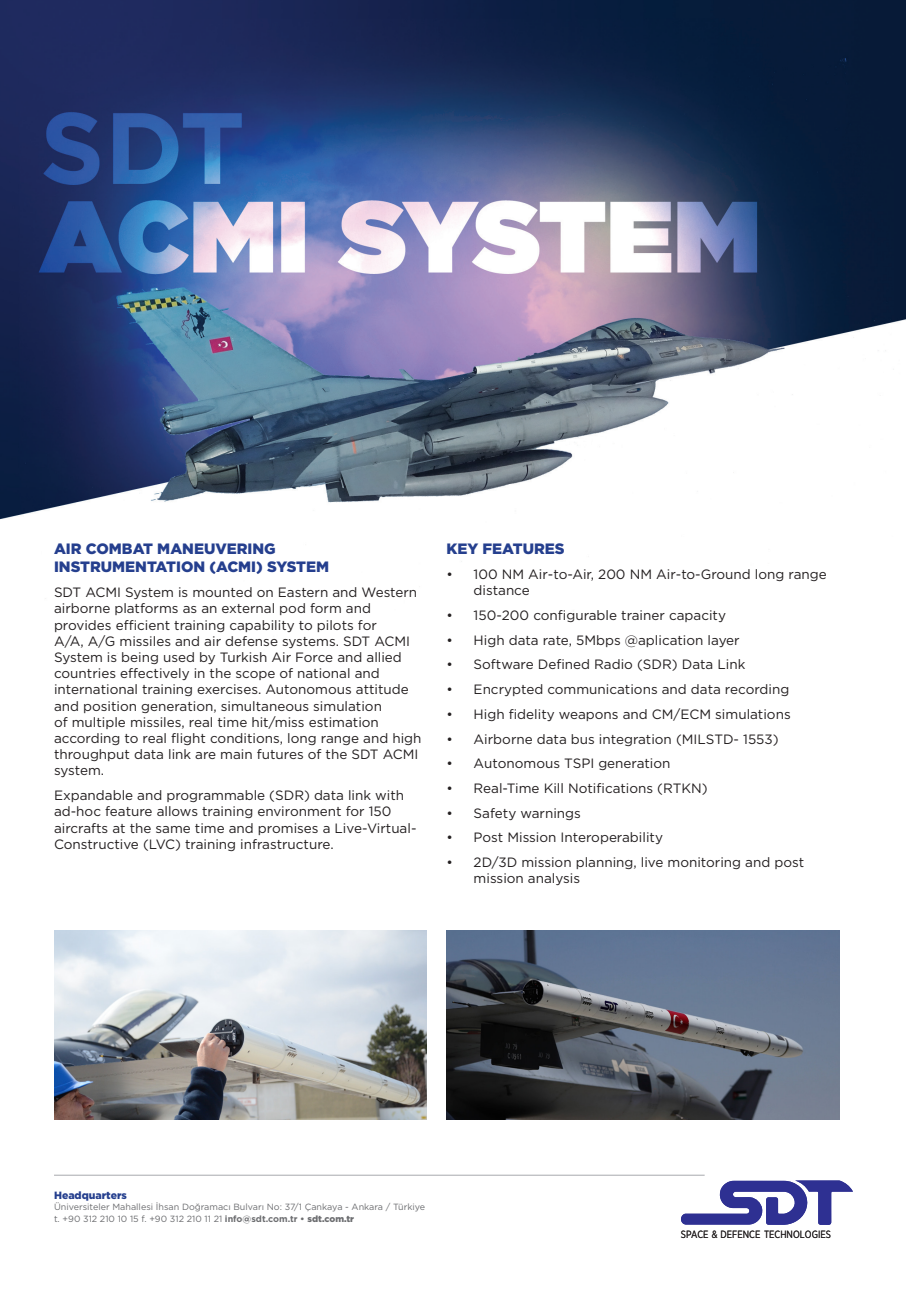
<style>
.page{position:relative;width:906px;height:1289px;background:#fff}
.page>*{position:absolute;margin:0;border:0;box-sizing:border-box;transform-origin:0 0}
.t1{font:900 15px/18px "Gotham";color:#253f8e}
.t2{font:13.5px/16.2px "Gotham";color:#231f20}
.t3{font:10.5px "Gotham Narrow";color:#231f20;scale:.9 1}
.t4{font:900 10.5px "Gotham";color:#253f8e}
.t5{font:9px/12.6px "Gotham";color:#6c6d70}
.s1{font-weight:700}
.s2{font-weight:900}
</style>
<div class="page">
<img style="left:0;top:0;width:906px;height:1225px">
<img style="left:54px;top:930px;width:372px;height:189px">
<img style="left:446px;top:930px;width:393px;height:189px">
<svg style="left:680px;top:1180px;width:173px;height:44px"></svg>
<hr style="left:54px;top:1174px;width:650px;height:1px;background:#a8a9ad">
<p class="t1" style="left:54px;top:540px;width:277px">AIR COMBAT MANEUVERING<br>INSTRUMENTATION (ACMI) SYSTEM</p>
<p class="t2" style="left:54px;top:584px;width:369px">SDT ACMI System is mounted on Eastern and Western airborne platforms as an external pod form and provides efficient training capability to pilots for<br>A/A, A/G missiles and air defense systems. SDT ACMI System is being used by Turkish Air Force and allied countries effectively in the scope of national and international training exercises. Autonomous attitude and position generation, simultaneous simulation<br>of multiple missiles, real time hit/miss estimation according to real flight conditions, long range and high throughput data link are main futures of the SDT ACMI system.</p>
<p class="t2" style="left:54px;top:787px;width:364px">Expandable and programmable (SDR) data link with ad-hoc feature allows training environment for 150 aircrafts at the same time and promises a Live-Virtual-Constructive (LVC) training infrastructure.</p>
<p class="t1" style="left:446px;top:540px;width:120px">KEY FEATURES</p>
<p class="t2" style="left:473px;top:566px;width:355px;text-indent:-27px">• 100 NM Air-to-Air, 200 NM Air-to-Ground long range distance</p>
<p class="t2" style="left:446px;top:607px;width:281px">• 150-200 configurable trainer capacity</p>
<p class="t2" style="left:446px;top:631px;width:294px">• High data rate, 5Mbps @aplication layer</p>
<p class="t2" style="left:446px;top:656px;width:300px">• Software Defined Radio (SDR) Data Link</p>
<p class="t2" style="left:446px;top:681px;width:344px">• Encrypted communications and data recording</p>
<p class="t2" style="left:446px;top:705px;width:346px">• High fidelity weapons and CM/ECM simulations</p>
<p class="t2" style="left:446px;top:730px;width:333px">• Airborne data bus integration (MILSTD- 1553)</p>
<p class="t2" style="left:446px;top:755px;width:225px">• Autonomous TSPI generation</p>
<p class="t2" style="left:446px;top:779px;width:263px">• Real-Time Kill Notifications (RTKN)</p>
<p class="t2" style="left:446px;top:804px;width:136px">• Safety warnings</p>
<p class="t2" style="left:446px;top:829px;width:218px">• Post Mission Interoperability</p>
<p class="t2" style="left:473px;top:854px;width:332px;text-indent:-27px">• 2D/3D mission planning, live monitoring and post mission analysis</p>
<p class="t4" style="left:54px;top:1187px;width:74px">Headquarters</p>
<p class="t5" style="left:54px;top:1199px;width:373px">Üniversiteler Mahallesi İhsan Doğramacı Bulvarı No: 37/1 Çankaya - Ankara / Türkiye t. +90 312 210 10 15 f. +90 312 210 11 21 <span class="s1">info@sdt.com.tr •</span> <span class="s2">sdt.com.tr</span></p>
<p class="t3" style="left:681px;top:1228px;width:168px">SPACE &amp; DEFENCE TECHNOLOGIES</p>
</div>
